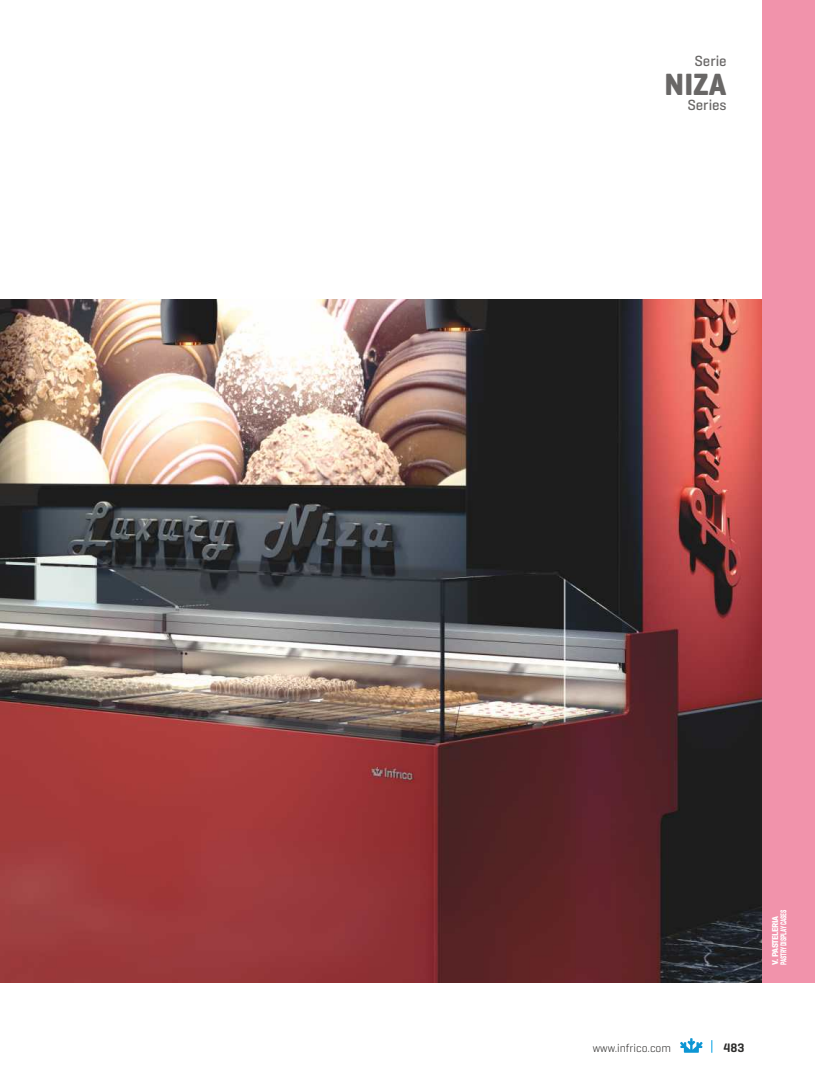
<style>
.page{position:relative;width:815px;height:1088px;background:#fff}
.page>*{position:absolute;margin:0;border:0;box-sizing:border-box;transform-origin:0 0}
.t1{font:700 31.25px "Geogrotesque";color:#696766}
.t2{font:500 15px "Geogrotesque";color:#696766}
.t3{font:600 12.5px "Geogrotesque";color:#2b2a29}
.t4{font:300 11.62px "Geogrotesque";color:#2b2a29}
.t5{font:700 8.75px/8.2px "Geogrotesque";letter-spacing:-.035em;color:#fefefe}
</style>
<div class="page">
<img style="left:0;top:300px;width:763px;height:682px">
<div style="left:763px;top:0;width:52px;height:982px;background:#f193ab"></div>
<svg style="left:680px;top:1038px;width:23px;height:15px"></svg>
<svg style="left:712px;top:1040px;width:1px;height:13px"></svg>
<h2 class="t2" style="left:694px;top:55px;width:34px">Serie</h2>
<h1 class="t1" style="left:665px;top:71px;width:64px">NIZA</h1>
<h2 class="t2" style="left:687px;top:99px;width:41px">Series</h2>
<p class="t5" style="left:772px;top:965px;width:57px;rotate:-90deg">V. PASTELERIA<br>PASTRY DISPLAY CASES</p>
<h3 class="t4" style="left:593px;top:1043px;width:80px">www.infrico.com</h3>
<h3 class="t3" style="left:723px;top:1043px;width:23px">483</h3>
</div>
